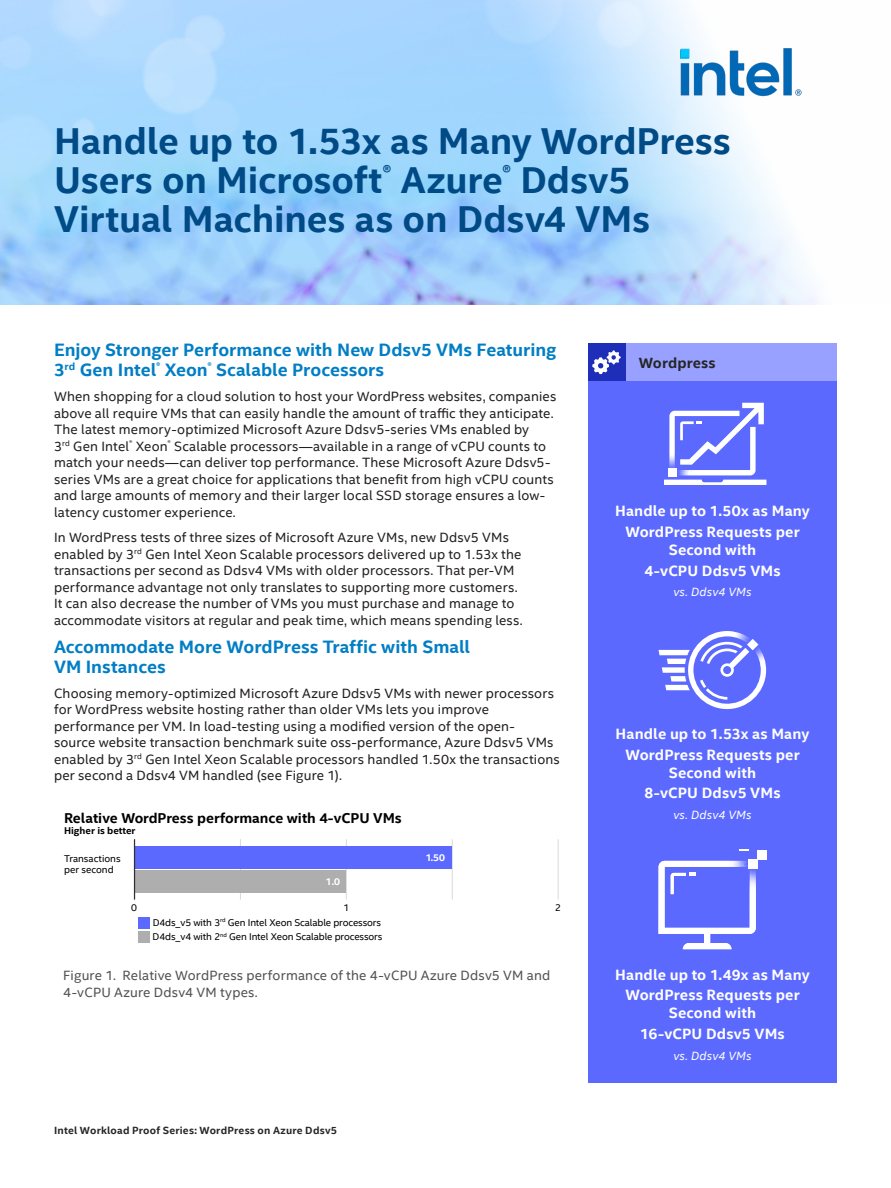
<style>
.page{position:relative;width:891px;height:1188px;background:#fff}
.page>*{position:absolute;margin:0;border:0;box-sizing:border-box;transform-origin:0 0}
.Main_Title{font:700 37.5px/39px "Intel Clear";letter-spacing:-.005em;color:#004a86}
.CopyHeaderBlue{font:700 18px/19.5px "Intel Clear";color:#007ec5}
.MainCopy___Caption{font:700 18px/19.5px "Intel Clear";color:#007ec5}
.Claim{font:700 15px/18px "Intel Clear";letter-spacing:.01em;color:#fff;text-align:center}
.CopyHeaderBlue-2{font:700 14.85px "Intel Clear";letter-spacing:.01em;color:#262626}
.t1{font:700 14.25px "Intel Clear";color:#000}
.MainCopy___Caption-2{font:13.5px/16.5px "Intel Clear";letter-spacing:.01em;color:#231f20}
.t2{font:13.5px/16.5px "Intel Clear";letter-spacing:.015em;color:#525252}
.Claim_small{font:italic 12px "Intel Clear";letter-spacing:.02em;color:#fff}
.Document_Header{font:700 10.5px "Intel Clear";letter-spacing:.02em;color:#262626}
.t3{font:9.9px/14.4px "Intel Clear";letter-spacing:-.01em;color:#000}
.t4{font:700 9.9px "Intel Clear";color:#000}
.t5{font:700 9.9px "Intel Clear";color:#fff}
</style>
<div class="page">
<img style="left:0;top:0;width:818px;height:305px">
<div style="left:588px;top:380px;width:249px;height:703px;background:#5b69ff"></div>
<div style="left:625px;top:343px;width:212px;height:38px;background:#98a1ff"></div>
<hr style="left:558px;top:839px;width:1px;height:61px;background:#d9d9d9">
<hr style="left:346px;top:839px;width:1px;height:61px;background:#d9d9d9">
<hr style="left:240px;top:839px;width:1px;height:61px;background:#d9d9d9">
<hr style="left:452px;top:839px;width:1px;height:61px;background:#d9d9d9">
<div style="left:135px;top:846px;width:317px;height:22px;background:#5b69ff"></div>
<div style="left:135px;top:871px;width:211px;height:22px;background:#aeaeae"></div>
<div style="left:139px;top:917px;width:11px;height:12px;background:#5b69ff"></div>
<div style="left:139px;top:932px;width:11px;height:11px;background:#aeaeae"></div>
<hr style="left:134px;top:839px;width:1px;height:61px;background:#2e2f2f">
<div style="left:588px;top:343px;width:37px;height:38px;background:#1e2eb8"></div>
<svg style="left:592px;top:350px;width:29px;height:24px"></svg>
<svg style="left:664px;top:403px;width:103px;height:82px"></svg>
<div style="left:748px;top:859px;width:9px;height:9px;background:#fff"></div>
<div style="left:757px;top:850px;width:10px;height:9px;background:#fff"></div>
<svg style="left:659px;top:861px;width:97px;height:88px"></svg>
<svg style="left:659px;top:631px;width:108px;height:79px"></svg>
<img style="left:680px;top:48px;width:122px;height:49px">
<p class="Main_Title" style="left:54px;top:122px;width:678px">Handle up to 1.53x as Many WordPress<br>Users on Microsoft<sup>®</sup> Azure<sup>®</sup> Ddsv5<br>Virtual Machines as on Ddsv4 VMs</p>
<p class="CopyHeaderBlue" style="left:54px;top:340px;width:504px">Enjoy Stronger Performance with New Ddsv5 VMs Featuring<br>3<sup>rd</sup> Gen Intel<sup>®</sup> Xeon<sup>®</sup> Scalable Processors</p>
<p class="MainCopy___Caption-2" style="left:54px;top:388px;width:504px">When shopping for a cloud solution to host your WordPress websites, companies above all require VMs that can easily handle the amount of traffic they anticipate.<br>The latest memory-optimized Microsoft Azure Ddsv5-series VMs enabled by<br>3<sup>rd</sup> Gen Intel<sup>®</sup> Xeon<sup>®</sup> Scalable processors—available in a range of vCPU counts to match your needs—can deliver top performance. These Microsoft Azure Ddsv5- series VMs are a great choice for applications that benefit from high vCPU counts and large amounts of memory and their larger local SSD storage ensures a low&shy;latency customer experience.</p>
<p class="MainCopy___Caption-2" style="left:54px;top:529px;width:470px">In WordPress tests of three sizes of Microsoft Azure VMs, new Ddsv5 VMs enabled by 3<sup>rd</sup> Gen Intel Xeon Scalable processors delivered up to 1.53x the transactions per second as Ddsv4 VMs with older processors. That per-VM performance advantage not only translates to supporting more customers.<br>It can also decrease the number of VMs you must purchase and manage to accommodate visitors at regular and peak time, which means spending less.</p>
<p class="MainCopy___Caption" style="left:54px;top:637px;width:418px">Accommodate More WordPress Traffic with Small<br>VM Instances</p>
<p class="MainCopy___Caption-2" style="left:54px;top:685px;width:507px">Choosing memory-optimized Microsoft Azure Ddsv5 VMs with newer processors for WordPress website hosting rather than older VMs lets you improve performance per VM. In load-testing using a modified version of the open-<br>source website transaction benchmark suite oss-performance, Azure Ddsv5 VMs enabled by 3<sup>rd</sup> Gen Intel Xeon Scalable processors handled 1.50x the transactions per second a Ddsv4 VM handled (see Figure 1).</p>
<p class="t1" style="left:64px;top:809px;width:339px">Relative WordPress performance with 4-vCPU VMs</p>
<p class="t4" style="left:64px;top:825px;width:73px">Higher is better</p>
<p class="t3" style="left:64px;top:851px;width:58px">Transactions</p>
<p class="t5" style="left:426px;top:851px;width:21px">1.50</p>
<p class="t3" style="left:64px;top:862px;width:51px">per second</p>
<p class="t5" style="left:326px;top:876px;width:16px">1.0</p>
<p class="t3" style="left:131px;top:900px;width:7px">0</p>
<p class="t3" style="left:343px;top:900px;width:7px">1</p>
<p class="t3" style="left:555px;top:900px;width:7px">2</p>
<p class="t3" style="left:153px;top:915px;width:231px">D4ds_v5 with 3<sup>rd</sup> Gen Intel Xeon Scalable processors<br>D4ds_v4 with 2<sup>nd</sup> Gen Intel Xeon Scalable processors</p>
<p class="t2" style="left:63px;top:967px;width:489px">Figure 1. Relative WordPress performance of the 4-vCPU Azure Ddsv5 VM and<br>4-vCPU Azure Ddsv4 VM types.</p>
<p class="Document_Header" style="left:54px;top:1124px;width:285px">Intel Workload Proof Series: WordPress on Azure Ddsv5</p>
<p class="CopyHeaderBlue-2" style="left:639px;top:354px;width:78px">Wordpress</p>
<p class="Claim" style="left:615px;top:502px;width:196px">Handle up to 1.50x as Many</p>
<p class="Claim" style="left:625px;top:523px;width:176px">WordPress Requests per<br>Second with</p>
<p class="Claim" style="left:644px;top:561px;width:138px">4-vCPU Ddsv5 VMs</p>
<p class="Claim_small" style="left:673px;top:585px;width:80px">vs. Ddsv4 VMs</p>
<p class="Claim" style="left:616px;top:725px;width:195px">Handle up to 1.53x as Many</p>
<p class="Claim" style="left:625px;top:746px;width:176px">WordPress Requests per<br>Second with</p>
<p class="Claim" style="left:644px;top:784px;width:138px">8-vCPU Ddsv5 VMs</p>
<p class="Claim_small" style="left:673px;top:808px;width:80px">vs. Ddsv4 VMs</p>
<p class="Claim" style="left:615px;top:966px;width:196px">Handle up to 1.49x as Many</p>
<p class="Claim" style="left:625px;top:986px;width:176px">WordPress Requests per<br>Second with</p>
<p class="Claim" style="left:640px;top:1025px;width:146px">16-vCPU Ddsv5 VMs</p>
<p class="Claim_small" style="left:673px;top:1048px;width:80px">vs. Ddsv4 VMs</p>
</div>
